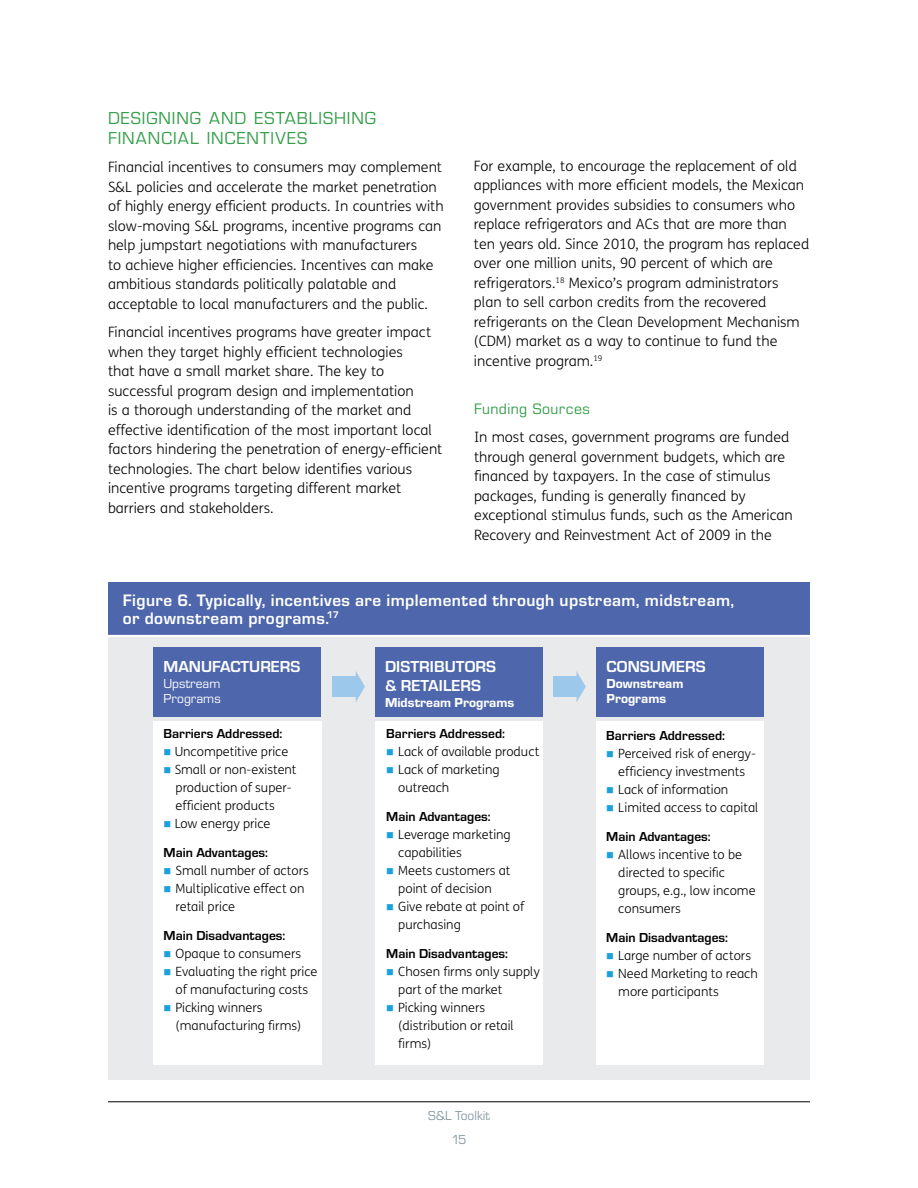
<style>
.page{position:relative;width:918px;height:1188px;background:#fff}
.page>*{position:absolute;margin:0;border:0;box-sizing:border-box;transform-origin:0 0}
.t1{font:18px "Eurostile T";letter-spacing:.06em;color:#349e49}
.t2{font:700 17.25px/18px "Eurostile T";letter-spacing:.025em;color:#fff}
.t3{font:700 16.5px "Eurostile T";letter-spacing:.005em;color:#fff}
.t4{font:15.75px "Eurostile T";letter-spacing:.03em;color:#349e49}
.t5{font:300 14.25px/19.5px "FS Me";color:#000}
.t6{font:700 13.5px "Eurostile T";color:#000}
.t7{font:13.5px/15.6px "Eurostile T Heav";color:#fff}
.t8{font:13.5px/15.6px "Eurostile T";color:#fff}
.t9{font:13.5px/23.7px "Eurostile T";letter-spacing:-.05em;color:#899ba4;text-align:center}
.t10{font:300 12.75px/18px "FS Me";color:#000}
.s1{color:#1da1dc}
</style>
<div class="page">
<hr style="left:108px;top:1102px;width:702px;height:1px;background:#000">
<div style="left:108px;top:637px;width:702px;height:443px;background:#e9eaeb"></div>
<div style="left:332px;top:676px;width:25px;height:21px;background:#9cc8eb"></div>
<svg style="left:356px;top:672px;width:9px;height:30px"></svg>
<div style="left:153px;top:648px;width:168px;height:69px;background:#4e66ab"></div>
<div style="left:153px;top:722px;width:168px;height:343px;background:#fff"></div>
<div style="left:375px;top:648px;width:168px;height:69px;background:#4e66ab"></div>
<div style="left:375px;top:722px;width:168px;height:343px;background:#fff"></div>
<div style="left:596px;top:648px;width:168px;height:69px;background:#4e66ab"></div>
<div style="left:596px;top:722px;width:168px;height:343px;background:#fff"></div>
<div style="left:553px;top:676px;width:24px;height:21px;background:#9cc8eb"></div>
<svg style="left:577px;top:672px;width:9px;height:29px"></svg>
<div style="left:109px;top:583px;width:701px;height:53px;background:#4e66ab"></div>
<hr style="left:103px;top:635px;width:729px;height:2px;background:#fff">
<p class="t1" style="left:108px;top:109px;width:12px">Des</p>
<p class="t1" style="left:142px;top:109px;width:134px">igning and Establ</p>
<p class="t1" style="left:319px;top:109px;width:59px">ishing</p>
<p class="t1" style="left:108px;top:128px;width:28px">Financ</p>
<p class="t1" style="left:173px;top:128px;width:45px">ial Incent</p>
<p class="t1" style="left:271px;top:128px;width:28px">ives</p>
<p class="t5" style="left:108px;top:157px;width:337px">Financial incentives to consumers may complement S&amp;L policies and accelerate the market penetration of highly energy efficient products. In countries with slow-moving S&amp;L programs, incentive programs can help jumpstart negotiations with manufacturers<br>to achieve higher efficiencies. Incentives can make ambitious standards politically palatable and acceptable to local manufacturers and the public.</p>
<p class="t5" style="left:108px;top:322px;width:336px">Financial incentives programs have greater impact when they target highly efficient technologies<br>that have a small market share. The key to successful program design and implementation<br>is a thorough understanding of the market and effective identification of the most important local factors hindering the penetration of energy-efficient technologies. The chart below identifies various incentive programs targeting different market barriers and stakeholders.</p>
<p class="t5" style="left:474px;top:156px;width:337px">For example, to encourage the replacement of old appliances with more efficient models, the Mexican government provides subsidies to consumers who replace refrigerators and ACs that are more than ten years old. Since 2010, the program has replaced over one million units, 90 percent of which are refrigerators.<sup>18</sup> Mexico’s program administrators plan to sell carbon credits from the recovered refrigerants on the Clean Development Mechanism (CDM) market as a way to continue to fund the incentive program.<sup>19</sup></p>
<p class="t4" style="left:474px;top:400px;width:118px">Funding Sources</p>
<p class="t5" style="left:474px;top:427px;width:320px">In most cases, government programs are funded through general government budgets, which are financed by taxpayers. In the case of stimulus packages, funding is generally financed by exceptional stimulus funds, such as the American Recovery and Reinvestment Act of 2009 in the</p>
<p class="t2" style="left:123px;top:591px;width:613px">Figure 6. Typically, incentives are implemented through upstream, midstream, or downstream programs.<sup>17</sup></p>
<p class="t3" style="left:164px;top:658px;width:48px">Manufactu</p>
<p class="t3" style="left:260px;top:658px;width:40px">rers</p>
<p class="t8" style="left:164px;top:675px;width:59px">Upstream<br>Programs</p>
<p class="t6" style="left:164px;top:726px;width:120px">Barriers Addressed:</p>
<p class="t10" style="left:164px;top:742px;width:126px"><span class="s1">■</span> Uncompetitive price</p>
<p class="t10" style="left:176px;top:760px;width:122px;text-indent:-12px"><span class="s1">■</span> Small or non-existent production of super&shy;efficient products</p>
<p class="t10" style="left:164px;top:814px;width:108px"><span class="s1">■</span> Low energy price</p>
<p class="t6" style="left:164px;top:845px;width:106px">Main Advantages:</p>
<p class="t10" style="left:164px;top:861px;width:147px"><span class="s1">■</span> Small number of actors</p>
<p class="t10" style="left:176px;top:879px;width:130px;text-indent:-12px"><span class="s1">■</span> Multiplicative effect on retail price</p>
<p class="t6" style="left:164px;top:928px;width:123px">Main Disadvantages:</p>
<p class="t10" style="left:164px;top:944px;width:139px"><span class="s1">■</span> Opaque to consumers</p>
<p class="t10" style="left:164px;top:962px;width:155px;text-align:center"><span class="s1">■</span> Evaluating the right price of manufacturing costs</p>
<p class="t10" style="left:176px;top:998px;width:127px;text-indent:-12px"><span class="s1">■</span> Picking winners (manufacturing firms)</p>
<p class="t3" style="left:385px;top:658px;width:55px">Distribut</p>
<p class="t3" style="left:465px;top:658px;width:31px">ors</p>
<p class="t3" style="left:385px;top:677px;width:26px">&amp; Retaile</p>
<p class="t3" style="left:460px;top:677px;width:20px">rs</p>
<p class="t7" style="left:385px;top:694px;width:131px">Midstream Programs</p>
<p class="t6" style="left:386px;top:726px;width:120px">Barriers Addressed:</p>
<p class="t10" style="left:386px;top:742px;width:155px"><span class="s1">■</span> Lack of available product</p>
<p class="t10" style="left:398px;top:760px;width:103px;text-indent:-12px"><span class="s1">■</span> Lack of marketing outreach</p>
<p class="t6" style="left:386px;top:809px;width:106px">Main Advantages:</p>
<p class="t10" style="left:398px;top:825px;width:114px;text-indent:-12px"><span class="s1">■</span> Leverage marketing capabilities</p>
<p class="t10" style="left:386px;top:861px;width:126px;text-align:center"><span class="s1">■</span> Meets customers at point of decision</p>
<p class="t10" style="left:398px;top:897px;width:127px;text-indent:-12px"><span class="s1">■</span> Give rebate at point of purchasing</p>
<p class="t6" style="left:386px;top:946px;width:123px">Main Disadvantages:</p>
<p class="t10" style="left:398px;top:962px;width:143px;text-indent:-12px"><span class="s1">■</span> Chosen firms only supply part of the market</p>
<p class="t10" style="left:398px;top:998px;width:117px;text-indent:-12px"><span class="s1">■</span> Picking winners (distribution or retail firms)</p>
<p class="t9" style="left:428px;top:1104px;width:63px">S&amp;L Toolkit<br>15</p>
<p class="t3" style="left:607px;top:658px;width:46px">Consume</p>
<p class="t3" style="left:685px;top:658px;width:20px">rs</p>
<p class="t7" style="left:607px;top:675px;width:78px">Downstream<br>Programs</p>
<p class="t6" style="left:606px;top:728px;width:120px">Barriers Addressed:</p>
<p class="t10" style="left:606px;top:744px;width:151px;text-align:center"><span class="s1">■</span> Perceived risk of energy&shy;efficiency investments</p>
<p class="t10" style="left:606px;top:780px;width:124px"><span class="s1">■</span> Lack of information</p>
<p class="t10" style="left:606px;top:798px;width:154px"><span class="s1">■</span> Limited access to capital</p>
<p class="t6" style="left:606px;top:829px;width:106px">Main Advantages:</p>
<p class="t10" style="left:618px;top:845px;width:139px;text-indent:-12px"><span class="s1">■</span> Allows incentive to be directed to specific groups, e.g., low income consumers</p>
<p class="t6" style="left:606px;top:930px;width:123px">Main Disadvantages:</p>
<p class="t10" style="left:606px;top:946px;width:146px"><span class="s1">■</span> Large number of actors</p>
<p class="t10" style="left:618px;top:964px;width:141px;text-indent:-12px"><span class="s1">■</span> Need Marketing to reach more participants</p>
</div>
